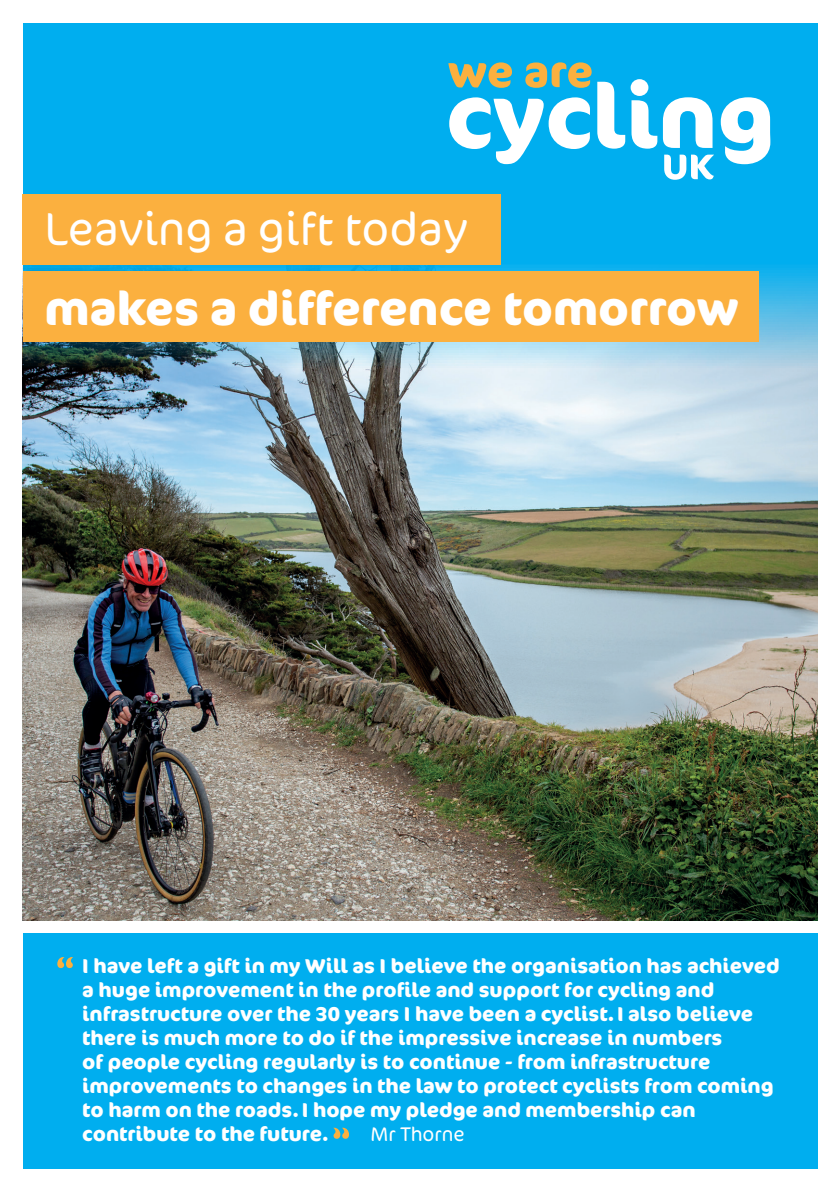
<style>
.page{position:relative;width:840px;height:1191px;background:#fff}
.page>*{position:absolute;margin:0;border:0;box-sizing:border-box;transform-origin:0 0}
.t1{font:700 46.6px "Cocon Pro";color:#fff}
.t2{font:300 46.6px "Cocon Pro";color:#fff}
.t3{font:700 20px/24px "Cocon Pro";color:#fff}
.t4{font:300 20px "Cocon Pro";color:#fff}
</style>
<div class="page">
<div style="left:23px;top:933px;width:793px;height:235px;background:#00aeef"></div>
<div style="left:23px;top:23px;width:793px;height:436px;background:#00aeef"></div>
<img style="left:23px;top:265px;width:793px;height:655px">
<svg style="left:448px;top:62px;width:322px;height:118px"></svg>
<div style="left:23px;top:194px;width:477px;height:71px;background:#fbb03f"></div>
<div style="left:23px;top:271px;width:735px;height:71px;background:#fbb03f"></div>
<svg style="left:333px;top:1127px;width:16px;height:11px"></svg>
<svg style="left:57px;top:957px;width:16px;height:11px"></svg>
<h1 class="t2" style="left:44px;top:198px;width:424px">Leaving a gift today</h1>
<h1 class="t1" style="left:44px;top:276px;width:695px">makes a difference tomorrow</h1>
<p class="t3" style="left:82px;top:954px;width:698px">I have left a gift in my Will as I believe the organisation has achieved a huge improvement in the profile and support for cycling and infrastructure over the 30 years I have been a cyclist. I also believe there is much more to do if the impressive increase in numbers<br>of people cycling regularly is to continue - from infrastructure improvements to changes in the law to protect cyclists from coming to harm on the roads. I hope my pledge and membership can contribute to the future.</p>
<p class="t4" style="left:370px;top:1121px;width:96px">Mr Thorne</p>
</div>
